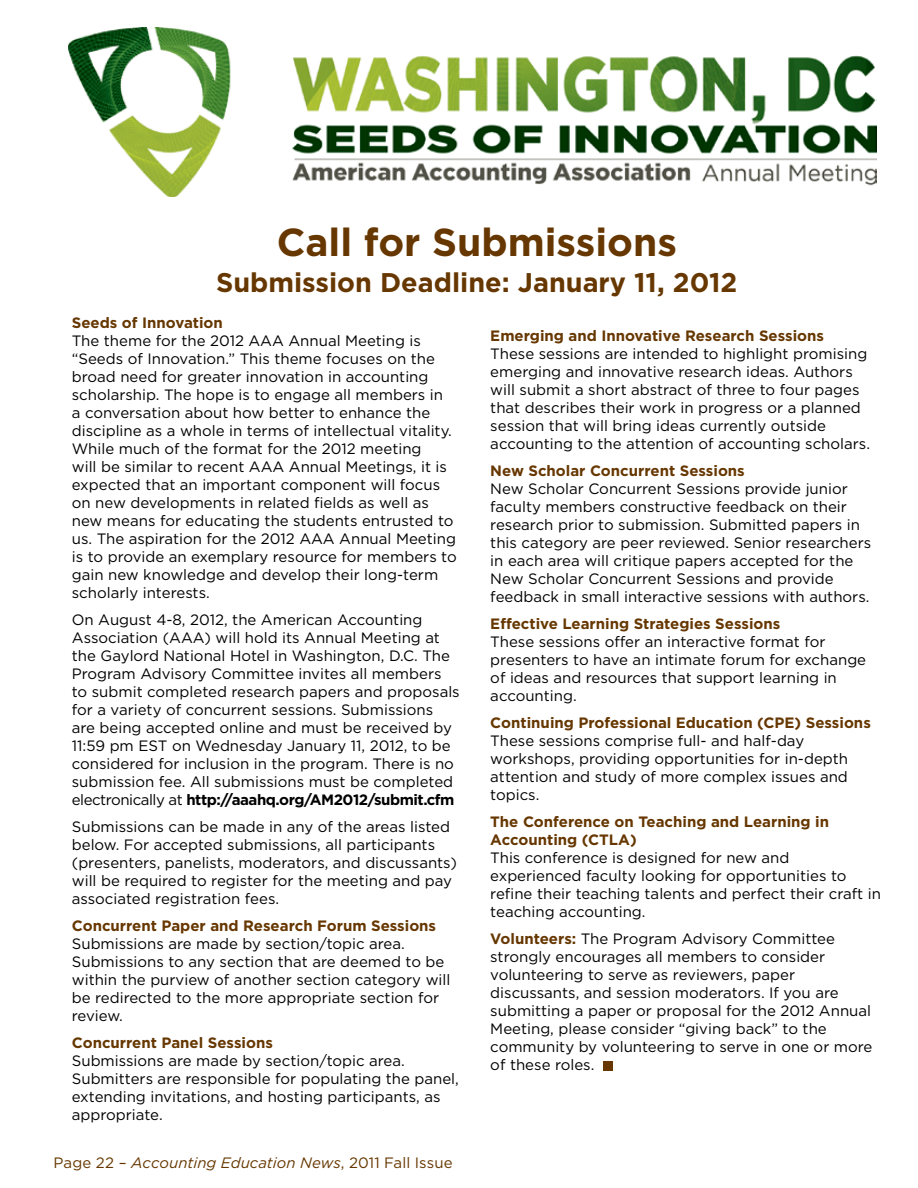
<style>
.page{position:relative;width:918px;height:1188px;background:#fff}
.page>*{position:absolute;margin:0;border:0;box-sizing:border-box;transform-origin:0 0}
.t1{font:700 39px "Gotham";color:#663700}
.t2{font:700 27px "Gotham";color:#663700}
.t3{font:15px/18px "Gotham";color:#000}
.t4{font:700 15px/18px "Gotham";color:#663700}
.t5{font:italic 15px "Gotham";color:#663700}
.s1{font-weight:700}
.s2{font-style:normal}
.s3{font-weight:700;color:#663700}
</style>
<div class="page">
<div style="left:603px;top:1061px;width:10px;height:9px;background:#663700"></div>
<img style="left:68px;top:27px;width:808px;height:169px">
<h1 class="t1" style="left:277px;top:216px;width:402px">Call for Submissions</h1>
<h2 class="t2" style="left:216px;top:264px;width:523px">Submission Deadline: January 11, 2012</h2>
<p class="t4" style="left:72px;top:314px;width:153px">Seeds of I nnovation</p>
<p class="t3" style="left:72px;top:332px;width:387px">The theme for the 2012 AAA Annual Meeting is “Seeds of Innovation.” This theme focuses on the broad need for greater innovation in accounting scholarship. The hope is to engage all members in<br>a conversation about how better to enhance the discipline as a whole in terms of intellectual vitality.<br>While much of the format for the 2012 meeting<br>will be similar to recent AAA Annual Meetings, it is expected that an important component will focus on new developments in related fields as well as new means for educating the students entrusted to us. The aspiration for the 2012 AAA Annual Meeting is to provide an exemplary resource for members to gain new knowledge and develop their long-term scholarly interests.</p>
<p class="t3" style="left:72px;top:611px;width:389px">On August 4-8, 2012, the American Accounting Association (AAA) will hold its Annual Meeting at the Gaylord National Hotel in Washington, D.C. The Program Advisory Committee invites all members to submit completed research papers and proposals for a variety of concurrent sessions. Submissions are being accepted online and must be received by 11:59 pm EST on Wednesday January 11, 2012, to be considered for inclusion in the program. There is no submission fee. All submissions must be completed electronically at <span class="s1">http://aaahq.org/AM2012/submit.cfm</span></p>
<p class="t3" style="left:72px;top:818px;width:387px">Submissions can be made in any of the areas listed below. For accepted submissions, all participants (presenters, panelists, moderators, and discussants) will be required to register for the meeting and pay associated registration fees.</p>
<p class="t4" style="left:72px;top:917px;width:366px">Concurrent Paper and Research Forum Sessions</p>
<p class="t3" style="left:72px;top:935px;width:380px">Submissions are made by section/topic area.<br>Submissions to any section that are deemed to be within the purview of another section category will be redirected to the more appropriate section for review.</p>
<p class="t4" style="left:72px;top:1034px;width:203px">Concurrent Panel Sessions</p>
<p class="t3" style="left:72px;top:1052px;width:389px">Submissions are made by section/topic area.<br>Submitters are responsible for populating the panel, extending invitations, and hosting participants, as appropriate.</p>
<p class="t5" style="left:54px;top:1154px;width:400px"><span class="s2">Page 22 –</span> Accounting Education News<span class="s2">, 2011 Fall Issue</span></p>
<p class="t4" style="left:490px;top:327px;width:335px">Emerging and I nnovative Research Sessions</p>
<p class="t3" style="left:490px;top:345px;width:381px">These sessions are intended to highlight promising emerging and innovative research ideas. Authors will submit a short abstract of three to four pages that describes their work in progress or a planned session that will bring ideas currently outside accounting to the attention of accounting scholars.</p>
<p class="t4" style="left:490px;top:462px;width:256px">New Scholar Concurrent Sessions</p>
<p class="t3" style="left:490px;top:480px;width:382px">New Scholar Concurrent Sessions provide junior faculty members constructive feedback on their research prior to submission. Submitted papers in this category are peer reviewed. Senior researchers in each area will critique papers accepted for the New Scholar Concurrent Sessions and provide feedback in small interactive sessions with authors.</p>
<p class="t4" style="left:490px;top:615px;width:292px">Effective Learning Strategies Sessions</p>
<p class="t3" style="left:490px;top:633px;width:377px">These sessions offer an interactive format for presenters to have an intimate forum for exchange of ideas and resources that support learning in accounting.</p>
<p class="t4" style="left:490px;top:714px;width:382px">Continuing Professional Education (CPE) Sessions</p>
<p class="t3" style="left:490px;top:732px;width:359px">These sessions comprise full- and half-day workshops, providing opportunities for in-depth attention and study of more complex issues and topics.</p>
<p class="t4" style="left:490px;top:813px;width:340px">The Conference on Teaching and Learning in<br>Accounting (CTLA)</p>
<p class="t3" style="left:490px;top:849px;width:392px">This conference is designed for new and experienced faculty looking for opportunities to refine their teaching talents and perfect their craft in teaching accounting.</p>
<p class="t3" style="left:490px;top:930px;width:384px"><span class="s3">Volunteers:</span> The Program Advisory Committee strongly encourages all members to consider volunteering to serve as reviewers, paper discussants, and session moderators. If you are submitting a paper or proposal for the 2012 Annual Meeting, please consider “giving back” to the community by volunteering to serve in one or more of these roles.</p>
</div>
